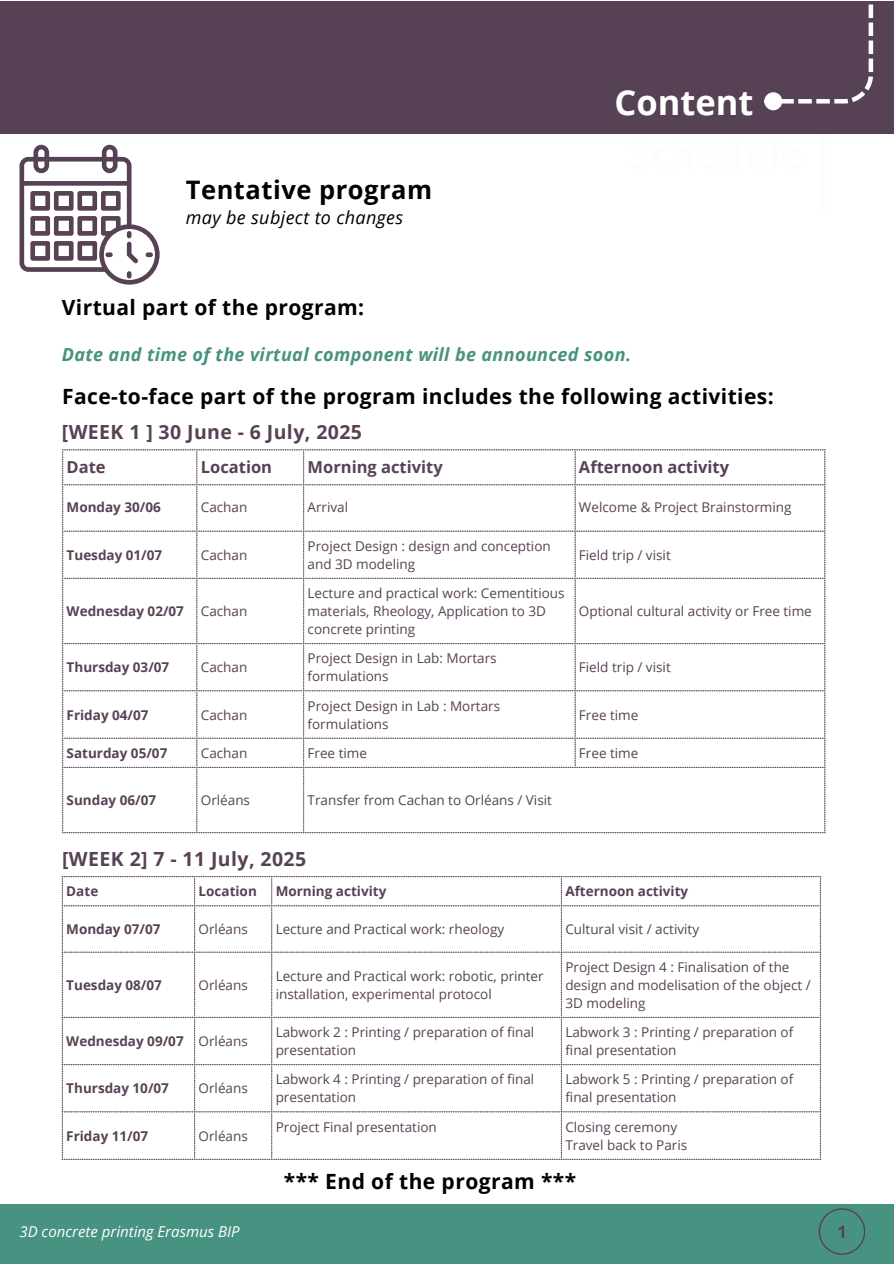
<style>
.page{position:relative;width:894px;height:1264px;background:#fff}
.page>*{position:absolute;margin:0;border:0;box-sizing:border-box;transform-origin:0 0}
.t1{font:700 34.5px "Open Sans";color:#fff}
.t2{font:700 25.5px "Open Sans";letter-spacing:.02em;color:#000}
.t3{font:700 21px "Open Sans";letter-spacing:.02em;color:#000}
.t4{font:700 19.5px "Open Sans";letter-spacing:.02em;color:#574255}
.t5{font:italic 700 18px "Open Sans";letter-spacing:.02em;color:#479280}
.t6{font:italic 18px "Open Sans";letter-spacing:.02em;color:#000}
.t7{font:700 16.5px "Open Sans";color:#574255}
.t8{font:italic 15px "Open Sans";color:#fff}
.t9{font:13.5px/18px "Open Sans";color:#574255}
.t10{font:700 13.5px "Open Sans";color:#574255}
</style>
<div class="page">
<svg style="left:62px;top:449px;width:514px;height:384px"></svg>
<svg style="left:305px;top:449px;width:270px;height:384px"></svg>
<svg style="left:576px;top:449px;width:249px;height:384px"></svg>
<div style="left:0;top:1204px;width:893px;height:59px;background:#479280"></div>
<div style="left:0;top:2px;width:893px;height:132px;background:#574255"></div>
<svg style="left:781px;top:1px;width:91px;height:102px"></svg>
<div style="left:766px;top:94px;width:13px;height:14px;background:#fff;border-radius:50%"></div>
<div style="left:764px;top:92px;width:18px;height:18px;border:4px solid #fff;border-radius:50%"></div>
<svg style="left:818px;top:1208px;width:46px;height:46px"></svg>
<svg style="left:19px;top:145px;width:140px;height:139px"></svg>
<svg style="left:62px;top:876px;width:501px;height:283px"></svg>
<svg style="left:273px;top:876px;width:289px;height:283px"></svg>
<svg style="left:563px;top:876px;width:257px;height:283px"></svg>
<p class="t2" style="left:186px;top:172px;width:248px">Tentative program</p>
<p class="t6" style="left:186px;top:204px;width:219px">may be subject to changes</p>
<p class="t3" style="left:62px;top:293px;width:304px">Virtual part of the program:</p>
<p class="t1" style="left:614px;top:78px;width:140px">Content</p>
<p class="t5" style="left:62px;top:342px;width:570px">Date and time of the virtual component will be announced soon.</p>
<p class="t3" style="left:62px;top:382px;width:713px">Face-to-face part of the program includes the following activities:</p>
<p class="t4" style="left:62px;top:418px;width:301px">[WEEK 1 ] 30 June - 6 July, 2025</p>
<p class="t7" style="left:67px;top:455px;width:41px">Date</p>
<h2 class="t7" style="left:201px;top:455px;width:73px">Location</h2>
<h1 class="t7" style="left:307px;top:455px;width:137px">Morning activity</h1>
<p class="t7" style="left:578px;top:455px;width:152px">Afternoon activity</p>
<h5 class="t10" style="left:67px;top:498px;width:96px">Monday 30/06</h5>
<h3 class="t9" style="left:201px;top:498px;width:48px">Cachan</h3>
<h4 class="t9" style="left:307px;top:498px;width:42px">Arrival</h4>
<h3 class="t9" style="left:578px;top:498px;width:214px">Welcome &amp; Project Brainstorming</h3>
<h3 class="t10" style="left:67px;top:545px;width:97px">Tuesday 01/07</h3>
<p class="t9" style="left:201px;top:545px;width:48px">Cachan</p>
<p class="t9" style="left:307px;top:536px;width:245px">Project Design : design and conception and 3D modeling</p>
<p class="t9" style="left:578px;top:545px;width:93px">Field trip / visit</p>
<p class="t10" style="left:67px;top:601px;width:119px">Wednesday 02/07</p>
<p class="t9" style="left:201px;top:601px;width:48px">Cachan</p>
<p class="t9" style="left:307px;top:583px;width:258px">Lecture and practical work: Cementitious materials, Rheology, Application to 3D concrete printing</p>
<p class="t9" style="left:578px;top:601px;width:234px">Optional cultural activity or Free time</p>
<p class="t10" style="left:67px;top:658px;width:104px">Thursday 03/07</p>
<p class="t9" style="left:201px;top:658px;width:48px">Cachan</p>
<p class="t9" style="left:307px;top:649px;width:190px">Project Design in Lab: Mortars formulations</p>
<p class="t9" style="left:578px;top:658px;width:93px">Field trip / visit</p>
<p class="t10" style="left:67px;top:705px;width:83px">Friday 04/07</p>
<p class="t9" style="left:201px;top:705px;width:48px">Cachan</p>
<p class="t9" style="left:307px;top:696px;width:194px">Project Design in Lab : Mortars formulations</p>
<p class="t9" style="left:578px;top:705px;width:61px">Free time</p>
<p class="t10" style="left:67px;top:743px;width:102px">Saturday 05/07</p>
<p class="t9" style="left:201px;top:743px;width:48px">Cachan</p>
<p class="t9" style="left:307px;top:743px;width:61px">Free time</p>
<p class="t9" style="left:578px;top:743px;width:61px">Free time</p>
<p class="t10" style="left:67px;top:790px;width:91px">Sunday 06/07</p>
<p class="t9" style="left:201px;top:790px;width:51px">Orléans</p>
<p class="t9" style="left:307px;top:790px;width:246px">Transfer from Cachan to Orléans / Visit</p>
<p class="t4" style="left:62px;top:845px;width:245px">[WEEK 2] 7 - 11 July, 2025</p>
<h3 class="t10" style="left:66px;top:882px;width:33px">Date</h3>
<p class="t10" style="left:198px;top:882px;width:60px">Location</p>
<p class="t10" style="left:275px;top:882px;width:112px">Morning activity</p>
<p class="t10" style="left:565px;top:882px;width:124px">Afternoon activity</p>
<p class="t10" style="left:66px;top:919px;width:96px">Monday 07/07</p>
<p class="t9" style="left:198px;top:919px;width:51px">Orléans</p>
<p class="t9" style="left:275px;top:919px;width:230px">Lecture and Practical work: rheology</p>
<p class="t9" style="left:565px;top:919px;width:135px">Cultural visit / activity</p>
<p class="t10" style="left:66px;top:975px;width:97px">Tuesday 08/07</p>
<p class="t9" style="left:198px;top:975px;width:51px">Orléans</p>
<p class="t9" style="left:275px;top:966px;width:269px">Lecture and Practical work: robotic, printer installation, experimental protocol</p>
<p class="t9" style="left:565px;top:957px;width:247px">Project Design 4 : Finalisation of the design and modelisation of the object /<br>3D modeling</p>
<p class="t10" style="left:66px;top:1031px;width:119px">Wednesday 09/07</p>
<p class="t9" style="left:198px;top:1031px;width:51px">Orléans</p>
<p class="t9" style="left:275px;top:1022px;width:260px">Labwork 2 : Printing / preparation of final presentation</p>
<p class="t9" style="left:565px;top:1022px;width:229px">Labwork 3 : Printing / preparation of final presentation</p>
<p class="t10" style="left:66px;top:1078px;width:104px">Thursday 10/07</p>
<p class="t9" style="left:198px;top:1079px;width:51px">Orléans</p>
<p class="t9" style="left:275px;top:1070px;width:260px">Labwork 4 : Printing / preparation of final presentation</p>
<p class="t9" style="left:565px;top:1070px;width:229px">Labwork 5 : Printing / preparation of final presentation</p>
<p class="t10" style="left:66px;top:1126px;width:83px">Friday 11/07</p>
<p class="t9" style="left:198px;top:1126px;width:51px">Orléans</p>
<p class="t9" style="left:275px;top:1117px;width:163px">Project Final presentation</p>
<p class="t9" style="left:565px;top:1117px;width:113px">Closing ceremony</p>
<p class="t9" style="left:565px;top:1135px;width:123px">Travel back to Paris</p>
<p class="t3" style="left:284px;top:1166px;width:294px">*** End of the program ***</p>
<p class="t8" style="left:19px;top:1221px;width:222px">3D concrete printing Erasmus BIP</p>
</div>
